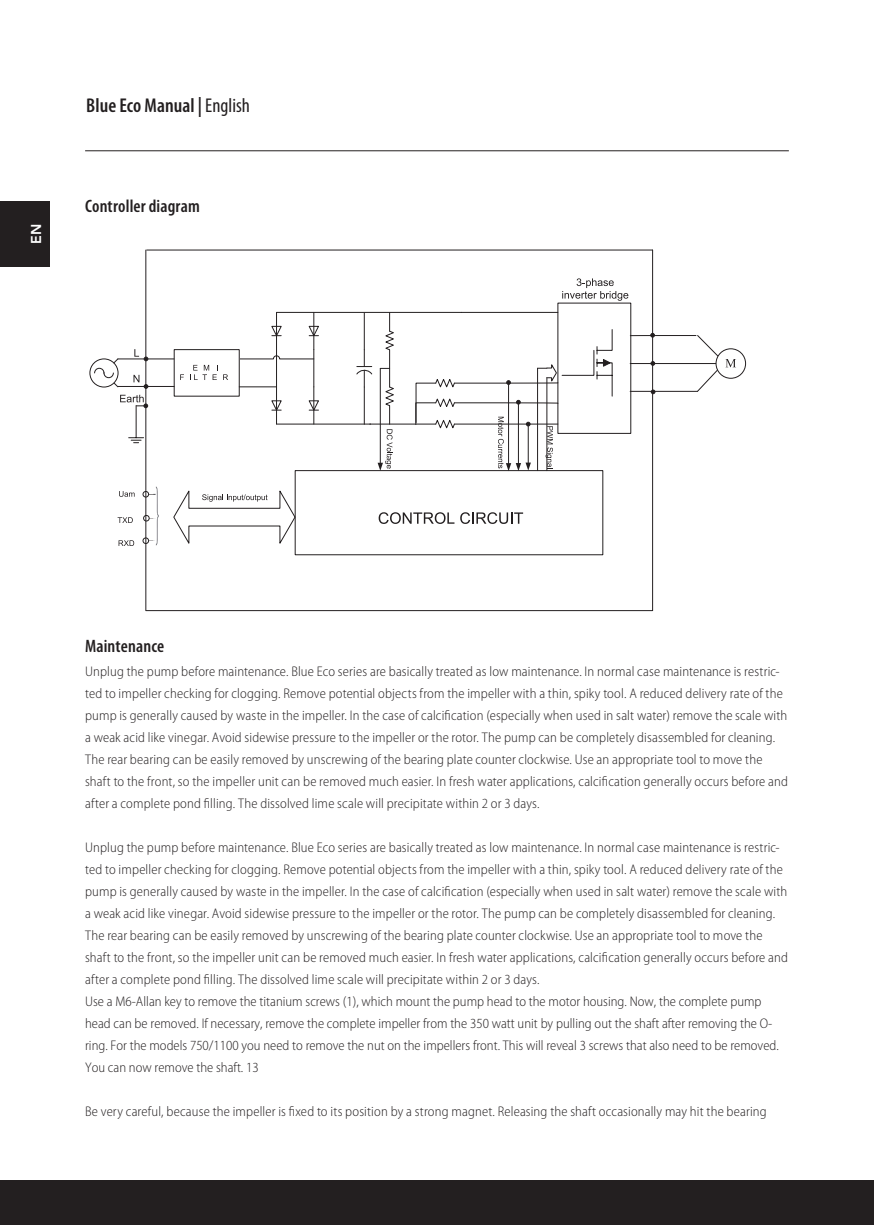
<style>
.page{position:relative;width:874px;height:1225px;background:#fff}
.page>*{position:absolute;margin:0;border:0;box-sizing:border-box;transform-origin:0 0}
.t1{font:600 condensed 20px "Myriad Pro";letter-spacing:.005em;color:#231f20}
.t2{font:600 condensed 18px "Myriad Pro";letter-spacing:.01em;color:#231f20}
.t3{font:800 14.2px "Avenir LT Std";color:#fff}
.t4{font:300 semi-condensed 14px/22px "Myriad Pro";letter-spacing:.01em;color:#231f20}
.s1{font-weight:400}
</style>
<div class="page">
<div style="left:0;top:1180px;width:873px;height:45px;background:#231f20"></div>
<hr style="left:85px;top:150px;width:703px;height:1px;background:#231f20">
<div style="left:0;top:201px;width:50px;height:66px;background:#231f20"></div>
<svg style="left:271px;top:326px;width:10px;height:10px"></svg>
<hr style="left:276px;top:312px;width:1px;height:38px;background:#231f20">
<svg style="left:271px;top:400px;width:10px;height:11px"></svg>
<hr style="left:276px;top:387px;width:1px;height:37px;background:#231f20">
<svg style="left:308px;top:400px;width:11px;height:11px"></svg>
<hr style="left:313px;top:387px;width:1px;height:37px;background:#231f20">
<svg style="left:308px;top:326px;width:11px;height:10px"></svg>
<hr style="left:313px;top:312px;width:1px;height:38px;background:#231f20">
<hr style="left:276px;top:350px;width:1px;height:37px;background:#231f20">
<hr style="left:313px;top:350px;width:1px;height:37px;background:#231f20">
<svg style="left:145px;top:610px;width:507px;height:1px"></svg>
<hr style="left:652px;top:250px;width:1px;height:360px;background:#231f20">
<svg style="left:239px;top:355px;width:75px;height:4px"></svg>
<div style="left:174px;top:349px;width:65px;height:47px;border:1px solid #231f20"></div>
<svg style="left:180px;top:374px;width:4px;height:6px"></svg>
<svg style="left:190px;top:365px;width:38px;height:15px"></svg>
<hr style="left:118px;top:358px;width:56px;height:1px;background:#231f20">
<hr style="left:118px;top:386px;width:56px;height:1px;background:#231f20">
<hr style="left:276px;top:312px;width:185px;height:1px;background:#231f20">
<hr style="left:276px;top:424px;width:94px;height:1px;background:#231f20">
<hr style="left:369px;top:424px;width:66px;height:1px;background:#231f20">
<hr style="left:461px;top:312px;width:96px;height:1px;background:#231f20">
<div style="left:295px;top:470px;width:307px;height:85px;border:1px solid #231f20"></div>
<hr style="left:239px;top:386px;width:37px;height:1px;background:#231f20">
<svg style="left:562px;top:278px;width:66px;height:23px"></svg>
<svg style="left:378px;top:512px;width:76px;height:12px"></svg>
<svg style="left:460px;top:512px;width:63px;height:12px"></svg>
<svg style="left:129px;top:437px;width:14px;height:6px"></svg>
<hr style="left:136px;top:405px;width:1px;height:33px;background:#231f20">
<svg style="left:356px;top:312px;width:38px;height:159px"></svg>
<div style="left:715px;top:349px;width:30px;height:29px;border:1px solid #231f20;border-radius:50%"></div>
<svg style="left:725px;top:359px;width:10px;height:8px"></svg>
<div style="left:90px;top:359px;width:28px;height:28px;border:1px solid #231f20;border-radius:50%"></div>
<svg style="left:94px;top:358px;width:24px;height:29px"></svg>
<svg style="left:134px;top:349px;width:14px;height:12px"></svg>
<svg style="left:133px;top:375px;width:15px;height:13px"></svg>
<svg style="left:120px;top:395px;width:28px;height:13px"></svg>
<svg style="left:173px;top:490px;width:122px;height:54px"></svg>
<hr style="left:145px;top:250px;width:1px;height:360px;background:#231f20">
<svg style="left:119px;top:491px;width:15px;height:6px"></svg>
<svg style="left:117px;top:517px;width:16px;height:6px"></svg>
<svg style="left:118px;top:540px;width:16px;height:6px"></svg>
<svg style="left:629px;top:333px;width:89px;height:61px"></svg>
<svg style="left:415px;top:329px;width:197px;height:142px"></svg>
<hr style="left:147px;top:250px;width:505px;height:1px;background:#231f20">
<img style="left:155px;top:486px;width:4px;height:60px">
<svg style="left:143px;top:538px;width:12px;height:5px"></svg>
<svg style="left:143px;top:515px;width:13px;height:6px"></svg>
<svg style="left:143px;top:491px;width:12px;height:6px"></svg>
<p class="t3" style="left:28px;top:244px;width:22px;rotate:-90deg">EN</p>
<h1 class="t1" style="left:86px;top:93px;width:165px">Blue Eco Manual | <span class="s1">English</span></h1>
<p class="t2" style="left:85px;top:195px;width:116px">Controller diagram</p>
<p class="t2" style="left:85px;top:635px;width:80px">Maintenance</p>
<p class="t4" style="left:85px;top:660px;width:704px">Unplug the pump before maintenance. Blue Eco series are basically treated as low maintenance. In normal case maintenance is restric&shy;ted to impeller checking for clogging. Remove potential objects from the impeller with a thin, spiky tool. A reduced delivery rate of the pump is generally caused by waste in the impeller. In the case of calcification (especially when used in salt water) remove the scale with a weak acid like vinegar. Avoid sidewise pressure to the impeller or the rotor. The pump can be completely disassembled for cleaning.<br>The rear bearing can be easily removed by unscrewing of the bearing plate counter clockwise. Use an appropriate tool to move the shaft to the front, so the impeller unit can be removed much easier. In fresh water applications, calcification generally occurs before and after a complete pond filling. The dissolved lime scale will precipitate within 2 or 3 days.</p>
<p class="t4" style="left:85px;top:836px;width:704px">Unplug the pump before maintenance. Blue Eco series are basically treated as low maintenance. In normal case maintenance is restric&shy;ted to impeller checking for clogging. Remove potential objects from the impeller with a thin, spiky tool. A reduced delivery rate of the pump is generally caused by waste in the impeller. In the case of calcification (especially when used in salt water) remove the scale with a weak acid like vinegar. Avoid sidewise pressure to the impeller or the rotor. The pump can be completely disassembled for cleaning.<br>The rear bearing can be easily removed by unscrewing of the bearing plate counter clockwise. Use an appropriate tool to move the shaft to the front, so the impeller unit can be removed much easier. In fresh water applications, calcification generally occurs before and after a complete pond filling. The dissolved lime scale will precipitate within 2 or 3 days.<br>Use a M6-Allan key to remove the titanium screws (1), which mount the pump head to the motor housing. Now, the complete pump head can be removed. If necessary, remove the complete impeller from the 350 watt unit by pulling out the shaft after removing the O&shy;ring. For the models 750/1100 you need to remove the nut on the impellers front. This will reveal 3 screws that also need to be removed.<br>You can now remove the shaft. 13</p>
<p class="t4" style="left:85px;top:1100px;width:682px">Be very careful, because the impeller is fixed to its position by a strong magnet. Releasing the shaft occasionally may hit the bearing</p>
</div>
